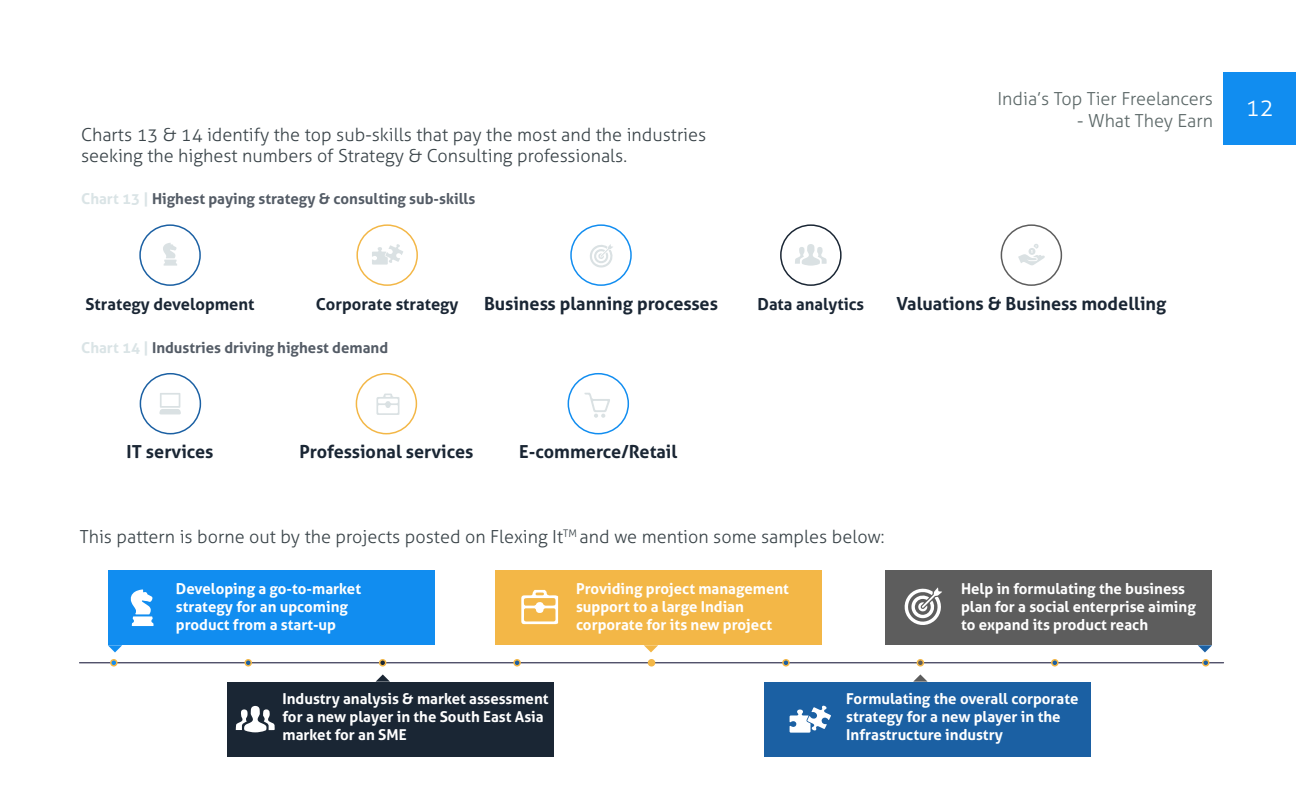
<style>
.page{position:relative;width:1296px;height:810px;background:#fff}
.page>*{position:absolute;margin:0;border:0;box-sizing:border-box;transform-origin:0 0}
.t1{font:300 24px "Aller";color:#fff}
.t2{font:300 18px/21.6px "Aller";color:#3a4449}
.t3{font:700 18px "Aller";color:#1a2634}
.t4{font:300 18px "Aller";color:#5c6868}
.t5{font:700 16.5px "Aller";color:#1a2634}
.t6{font:700 15px/18px "Aller";color:#fff}
.t7{font:700 15px "Aller";color:#545c66}
.s1{color:#dae4e6}
</style>
<div class="page">
<div style="left:1224px;top:72px;width:72px;height:73px;background:#118df0"></div>
<svg style="left:795px;top:244px;width:32px;height:22px"></svg>
<div style="left:780px;top:224px;width:62px;height:62px;border:2px solid #1a2634;border-radius:50%"></div>
<div style="left:139px;top:224px;width:62px;height:62px;border:2px solid #1b60a3;border-radius:50%"></div>
<svg style="left:163px;top:243px;width:14px;height:23px"></svg>
<div style="left:1001px;top:224px;width:61px;height:62px;border:2px solid #5d5d5d;border-radius:50%"></div>
<svg style="left:1018px;top:244px;width:27px;height:21px"></svg>
<div style="left:140px;top:373px;width:61px;height:61px;border:2px solid #1b60a3;border-radius:50%"></div>
<svg style="left:159px;top:393px;width:22px;height:21px"></svg>
<div style="left:570px;top:224px;width:62px;height:62px;border:2px solid #118df0;border-radius:50%"></div>
<svg style="left:590px;top:244px;width:23px;height:24px"></svg>
<div style="left:356px;top:224px;width:62px;height:62px;border:2px solid #f3b747;border-radius:50%"></div>
<svg style="left:372px;top:244px;width:31px;height:21px"></svg>
<div style="left:568px;top:373px;width:61px;height:61px;border:2px solid #118df0;border-radius:50%"></div>
<svg style="left:584px;top:393px;width:26px;height:25px"></svg>
<div style="left:356px;top:373px;width:61px;height:61px;border:2px solid #f3b747;border-radius:50%"></div>
<svg style="left:376px;top:394px;width:23px;height:21px"></svg>
<div style="left:108px;top:570px;width:326px;height:75px;background:#118df0"></div>
<div style="left:495px;top:570px;width:327px;height:75px;background:#f3b747"></div>
<div style="left:886px;top:570px;width:326px;height:75px;background:#5d5d5d"></div>
<div style="left:765px;top:682px;width:326px;height:75px;background:#1b60a3"></div>
<div style="left:227px;top:682px;width:327px;height:75px;background:#1a2634"></div>
<hr style="left:80px;top:662px;width:1144px;height:1px;background:#242444">
<div style="left:110px;top:659px;width:8px;height:8px;border:2px solid #f3b747;border-radius:50%"></div>
<div style="left:1051px;top:659px;width:8px;height:8px;border:2px solid #f3b747;border-radius:50%"></div>
<div style="left:917px;top:659px;width:7px;height:8px;border:2px solid #f3b747;border-radius:50%"></div>
<div style="left:782px;top:659px;width:8px;height:8px;border:2px solid #f3b747;border-radius:50%"></div>
<div style="left:648px;top:659px;width:7px;height:8px;border:2px solid #f3b747;border-radius:50%"></div>
<div style="left:513px;top:659px;width:8px;height:8px;border:2px solid #f3b747;border-radius:50%"></div>
<div style="left:379px;top:659px;width:7px;height:8px;border:2px solid #f3b747;border-radius:50%"></div>
<div style="left:244px;top:659px;width:8px;height:8px;border:2px solid #f3b747;border-radius:50%"></div>
<div style="left:1202px;top:659px;width:8px;height:8px;border:2px solid #f3b747;border-radius:50%"></div>
<svg style="left:130px;top:589px;width:24px;height:37px"></svg>
<svg style="left:521px;top:590px;width:37px;height:34px"></svg>
<svg style="left:904px;top:587px;width:38px;height:38px"></svg>
<svg style="left:790px;top:706px;width:41px;height:27px"></svg>
<svg style="left:236px;top:706px;width:39px;height:26px"></svg>
<svg style="left:108px;top:645px;width:14px;height:7px"></svg>
<svg style="left:376px;top:674px;width:14px;height:8px"></svg>
<svg style="left:913px;top:674px;width:15px;height:8px"></svg>
<svg style="left:644px;top:645px;width:14px;height:7px"></svg>
<svg style="left:1198px;top:645px;width:14px;height:7px"></svg>
<p class="t2" style="left:81px;top:123px;width:627px">Charts 13 &amp; 14 identify the top sub-skills that pay the most and the industries seeking the highest numbers of Strategy &amp; Consulting professionals.</p>
<p class="t7" style="left:81px;top:189px;width:396px"><span class="s1">Chart 13 |</span> Highest paying strategy &amp; consulting sub-skills</p>
<p class="t4" style="left:997px;top:88px;width:217px">India’s Top Tier Freelancers</p>
<p class="t4" style="left:1077px;top:110px;width:137px">- What They Earn</p>
<p class="t5" style="left:86px;top:294px;width:170px">Strategy development</p>
<p class="t5" style="left:316px;top:294px;width:144px">Corporate strategy</p>
<p class="t3" style="left:484px;top:292px;width:236px">Business planning processes</p>
<p class="t5" style="left:757px;top:294px;width:108px">Data analytics</p>
<p class="t3" style="left:897px;top:292px;width:271px">Valuations &amp; Business modelling</p>
<p class="t7" style="left:81px;top:338px;width:309px"><span class="s1">Chart 14 |</span> Industries driving highest demand</p>
<p class="t3" style="left:127px;top:441px;width:88px">IT services</p>
<p class="t3" style="left:299px;top:441px;width:176px">Professional services</p>
<p class="t3" style="left:519px;top:441px;width:160px">E-commerce/Retail</p>
<p class="t2" style="left:80px;top:526px;width:806px">This pattern is borne out by the projects posted on Flexing It<sup>TM</sup> and we mention some samples below:</p>
<p class="t6" style="left:176px;top:579px;width:187px">Developing a go-to-market strategy for an upcoming product from a start-up</p>
<p class="t6" style="left:576px;top:579px;width:214px">Providing project management support to a large Indian corporate for its new project</p>
<p class="t6" style="left:961px;top:579px;width:236px">Help in formulating the business plan for a social enterprise aiming to expand its product reach</p>
<p class="t6" style="left:283px;top:690px;width:268px">Industry analysis &amp; market assessment for a new player in the South East Asia market for an SME</p>
<p class="t6" style="left:846px;top:690px;width:234px">Formulating the overall corporate strategy for a new player in the<br>Infrastructure industry</p>
<h1 class="t1" style="left:1245px;top:93px;width:30px">12</h1>
</div>
